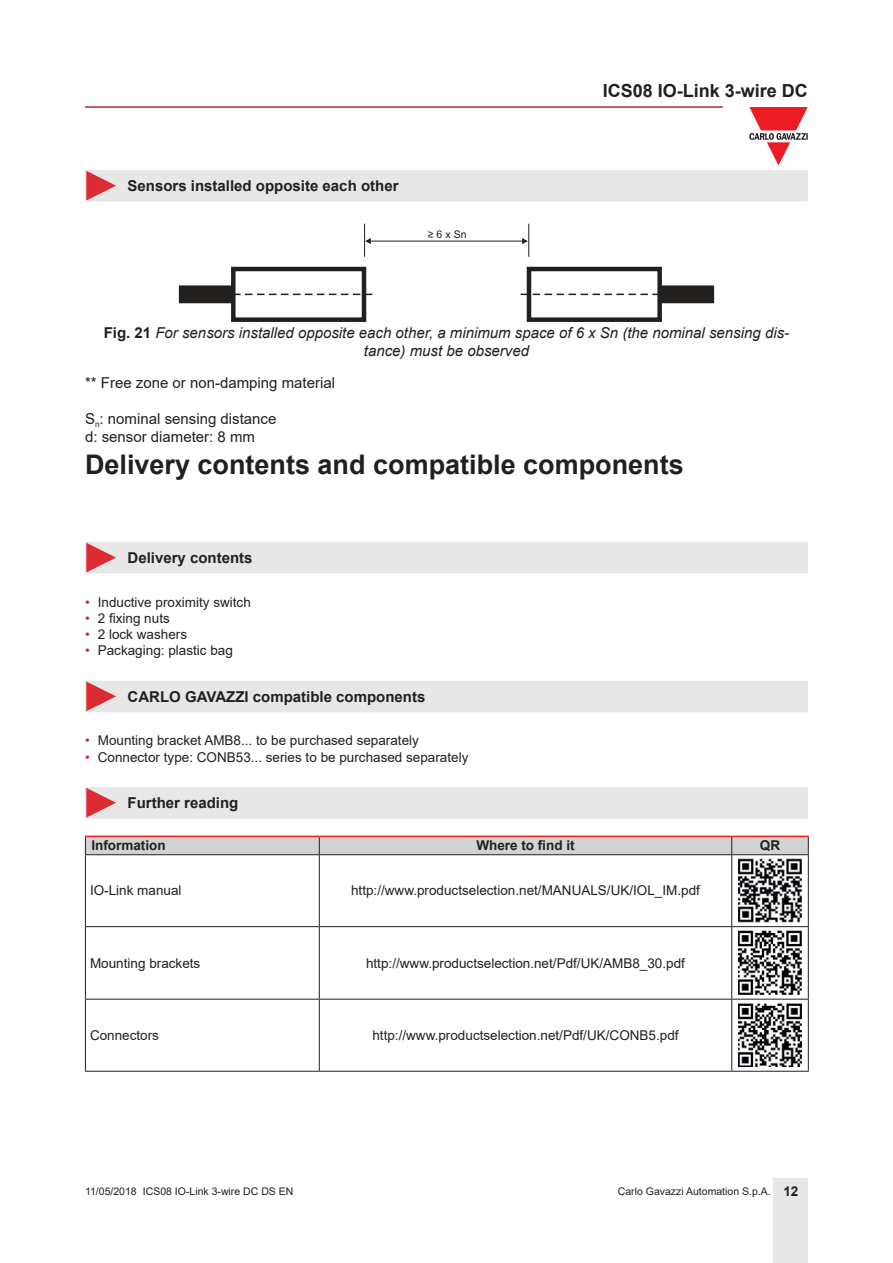
<style>
.page{position:relative;width:893px;height:1263px;background:#fff}
.page>*{position:absolute;margin:0;border:0;box-sizing:border-box;transform-origin:0 0}
.t1{font:700 27px "Arial";color:#221f1f}
.t2{font:700 18px "Arial";color:#221f1f}
.t3{font:italic 15px/18px "Arial";color:#221f1f;text-align:center}
.t4{font:700 15px "Arial";color:#221f1f}
.t5{font:15px/18px "Arial";color:#221f1f}
.t6{font:13.5px "Arial";color:#221f1f}
.t7{font:700 13.5px "Arial";color:#221f1f}
.t8{font:10.65px "Arial";color:#221f1f}
.t9{font:10.5px "Arial";color:#221f1f}
.s1{font-weight:700;font-style:normal}
.s2{color:#c42633}
.s3{font-weight:700;font-size:13.5px}
</style>
<div class="page">
<hr style="left:85px;top:106px;width:638px;height:2px;background:#c42633">
<div style="left:774px;top:1178px;width:34px;height:85px;background:#e7e7e8"></div>
<svg style="left:85px;top:107px;width:723px;height:95px"></svg>
<div style="left:660px;top:288px;width:52px;height:13px;background:#221f1f"></div>
<div style="left:658px;top:285px;width:56px;height:18px;border:4px solid #221f1f"></div>
<div style="left:527px;top:267px;width:135px;height:55px;border:4px solid #221f1f"></div>
<svg style="left:520px;top:294px;width:143px;height:1px"></svg>
<hr style="left:370px;top:241px;width:153px;height:1px;background:#221f1f">
<hr style="left:364px;top:224px;width:1px;height:33px;background:#221f1f">
<hr style="left:528px;top:224px;width:1px;height:33px;background:#221f1f">
<svg style="left:365px;top:238px;width:6px;height:6px"></svg>
<svg style="left:522px;top:238px;width:6px;height:6px"></svg>
<div style="left:181px;top:288px;width:52px;height:13px;background:#221f1f"></div>
<div style="left:179px;top:285px;width:56px;height:18px;border:4px solid #221f1f"></div>
<div style="left:231px;top:267px;width:135px;height:55px;border:4px solid #221f1f"></div>
<svg style="left:230px;top:294px;width:143px;height:1px"></svg>
<div style="left:85px;top:542px;width:723px;height:31px;background:#e7e7e8"></div>
<div style="left:85px;top:681px;width:723px;height:31px;background:#e7e7e8"></div>
<div style="left:85px;top:787px;width:723px;height:32px;background:#e7e7e8"></div>
<svg style="left:85px;top:836px;width:724px;height:18px;background:#d1c5c7"></svg>
<hr style="left:85px;top:854px;width:234px;height:1px;background:#221f1f">
<hr style="left:85px;top:855px;width:1px;height:71px;background:#221f1f">
<hr style="left:319px;top:854px;width:413px;height:1px;background:#221f1f">
<hr style="left:319px;top:855px;width:1px;height:71px;background:#221f1f">
<hr style="left:732px;top:854px;width:77px;height:1px;background:#221f1f">
<hr style="left:731px;top:855px;width:1px;height:71px;background:#221f1f">
<hr style="left:808px;top:855px;width:1px;height:71px;background:#221f1f">
<hr style="left:85px;top:926px;width:234px;height:1px;background:#221f1f">
<hr style="left:85px;top:927px;width:1px;height:72px;background:#221f1f">
<hr style="left:319px;top:926px;width:413px;height:1px;background:#221f1f">
<hr style="left:319px;top:927px;width:1px;height:72px;background:#221f1f">
<hr style="left:732px;top:926px;width:77px;height:1px;background:#221f1f">
<hr style="left:731px;top:927px;width:1px;height:72px;background:#221f1f">
<hr style="left:808px;top:927px;width:1px;height:72px;background:#221f1f">
<hr style="left:85px;top:999px;width:234px;height:1px;background:#221f1f">
<hr style="left:85px;top:999px;width:1px;height:72px;background:#221f1f">
<hr style="left:319px;top:999px;width:413px;height:1px;background:#221f1f">
<hr style="left:319px;top:999px;width:1px;height:72px;background:#221f1f">
<hr style="left:732px;top:999px;width:77px;height:1px;background:#221f1f">
<hr style="left:731px;top:999px;width:1px;height:72px;background:#221f1f">
<hr style="left:808px;top:999px;width:1px;height:72px;background:#221f1f">
<hr style="left:85px;top:1071px;width:234px;height:1px;background:#221f1f">
<hr style="left:319px;top:1071px;width:413px;height:1px;background:#221f1f">
<hr style="left:732px;top:1071px;width:77px;height:1px;background:#221f1f">
<img style="left:738px;top:858px;width:64px;height:64px">
<img style="left:738px;top:931px;width:64px;height:64px">
<img style="left:738px;top:1003px;width:64px;height:64px">
<p class="t4" style="left:128px;top:180px;width:272px">Sensors installed opposite each other</p>
<p class="t8" style="left:428px;top:228px;width:40px">≥ 6 x Sn</p>
<h2 class="t2" style="left:603px;top:83px;width:207px">ICS08 IO-Link 3-wire DC</h2>
<p class="t3" style="left:104px;top:325px;width:687px"><span class="s1">Fig. 21</span> For sensors installed opposite each other, a minimum space of 6 x Sn (the nominal sensing dis&shy;tance) must be observed</p>
<p class="t5" style="left:85px;top:375px;width:252px">** Free zone or non-damping material</p>
<p class="t5" style="left:85px;top:411px;width:193px">S<sub>n</sub>: nominal sensing distance d: sensor diameter: 8 mm</p>
<h1 class="t1" style="left:85px;top:445px;width:600px">Delivery contents and compatible components</h1>
<p class="t4" style="left:128px;top:552px;width:127px">Delivery contents</p>
<p class="t6" style="left:85px;top:597px;width:167px"><span class="s2">•</span> Inductive proximity switch</p>
<p class="t6" style="left:85px;top:609px;width:86px"><span class="s2">•</span> 2 昀椀xing nuts</p>
<p class="t6" style="left:85px;top:629px;width:104px"><span class="s2">•</span> 2 lock washers</p>
<p class="t6" style="left:85px;top:645px;width:149px"><span class="s2">•</span> Packaging: plastic bag</p>
<p class="t4" style="left:128px;top:686px;width:299px">CARLO GAVAZZI compatible components</p>
<p class="t6" style="left:85px;top:735px;width:335px"><span class="s2">•</span> Mounting bracket AMB8... to be purchased separately</p>
<p class="t6" style="left:85px;top:748px;width:385px"><span class="s2">•</span> Connector type: CONB53... series to be purchased separately</p>
<p class="t4" style="left:128px;top:797px;width:112px">Further reading</p>
<p class="t7" style="left:91px;top:841px;width:76px">Information</p>
<p class="t7" style="left:476px;top:836px;width:100px">Where to 昀椀nd it</p>
<p class="t7" style="left:760px;top:841px;width:22px">QR</p>
<p class="t6" style="left:90px;top:885px;width:93px">IO-Link manual</p>
<p class="t6" style="left:351px;top:881px;width:350px">http://www.productselection.net/MANUALS/UK/IOL_IM.pdf</p>
<p class="t6" style="left:90px;top:958px;width:112px">Mounting brackets</p>
<p class="t6" style="left:366px;top:954px;width:320px">http://www.productselection.net/Pdf/UK/AMB8_30.pdf</p>
<p class="t6" style="left:90px;top:1030px;width:71px">Connectors</p>
<p class="t6" style="left:372px;top:1026px;width:308px">http://www.productselection.net/Pdf/UK/CONB5.pdf</p>
<p class="t9" style="left:85px;top:1187px;width:210px">11/05/2018 ICS08 IO-Link 3-wire DC DS EN</p>
<p class="t9" style="left:618px;top:1187px;width:182px">Carlo Gavazzi Automation S.p.A. <span class="s3">12</span></p>
</div>
